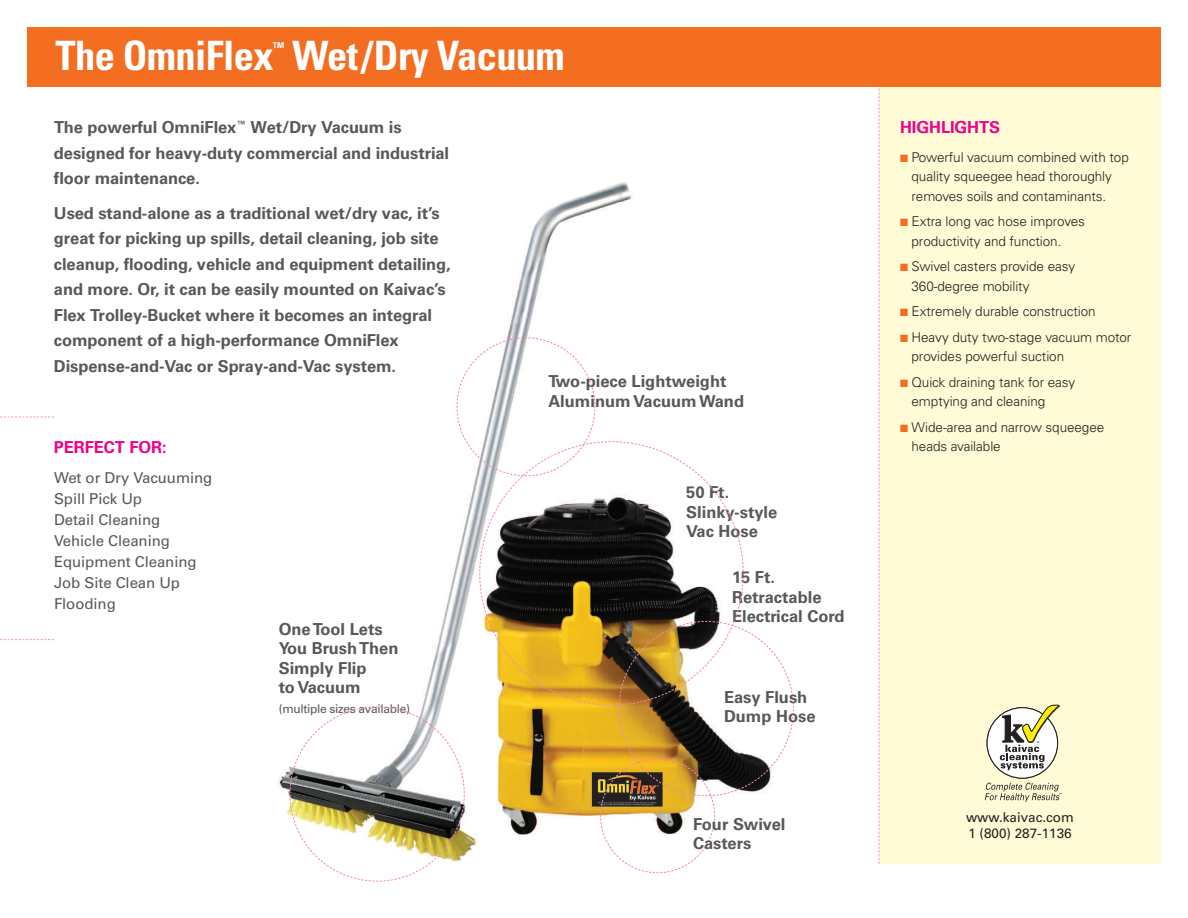
<style>
.page{position:relative;width:1188px;height:918px;background:#fff}
.page>*{position:absolute;margin:0;border:0;box-sizing:border-box;transform-origin:0 0}
.t1{font:700 condensed 40.5px "Univers";letter-spacing:-.015em;color:#fff}
.t2{font:700 16.5px/19.5px "Univers";letter-spacing:-.005em;color:#57585a}
.t3{font:700 16.5px "Univers";letter-spacing:-.005em;color:#ed028c}
.t4{font:15px/21px "Univers";letter-spacing:-.005em;color:#57585a}
.t5{font:300 13.5px/19.5px "Univers";letter-spacing:-.005em;color:#231f20}
.t6{font:13.5px/16.2px "Univers";color:#231f20}
.t7{font:700 condensed 13.5px "Univers";color:#fff}
.t8{font:12px "Univers";letter-spacing:-.025em;color:#57585a}
.s1{color:#f36e21}
</style>
<div class="page">
<div style="left:879px;top:71px;width:282px;height:793px;background:#fffbd6"></div>
<svg style="left:879px;top:88px;width:1px;height:776px"></svg>
<img style="left:277px;top:182px;width:357px;height:675px">
<div style="left:27px;top:27px;width:1134px;height:60px;background:#f36e21"></div>
<svg style="left:479px;top:441px;width:265px;height:265px"></svg>
<svg style="left:600px;top:621px;width:194px;height:253px"></svg>
<svg style="left:456px;top:337px;width:140px;height:140px"></svg>
<svg style="left:0;top:417px;width:54px;height:1px"></svg>
<svg style="left:0;top:639px;width:54px;height:1px"></svg>
<img style="left:289px;top:706px;width:176px;height:176px">
<svg style="left:985px;top:783px;width:77px;height:19px"></svg>
<div style="left:987px;top:708px;width:71px;height:70px;background:#fff;border-radius:50%"></div>
<svg style="left:1000px;top:705px;width:60px;height:65px"></svg>
<h1 class="t1" style="left:55px;top:40px;width:220px">The OmniFlex</h1>
<p class="t7" style="left:273px;top:42px;width:13px">™</p>
<h1 class="t1" style="left:293px;top:40px;width:274px">Wet/Dry Vacuum</h1>
<p class="t2" style="left:54px;top:116px;width:397px;line-height:25.5px">The powerful OmniFlex<sup>™</sup> Wet/Dry Vacuum is designed for heavy-duty commercial and industrial floor maintenance.</p>
<p class="t2" style="left:54px;top:202px;width:398px;line-height:25.5px">Used stand-alone as a traditional wet/dry vac, it’s great for picking up spills, detail cleaning, job site cleanup, flooding, vehicle and equipment detailing, and more. Or, it can be easily mounted on Kaivac’s Flex Trolley-Bucket where it becomes an integral component of a high-performance OmniFlex Dispense-and-Vac or Spray-and-Vac system.</p>
<p class="t3" style="left:54px;top:441px;width:114px">PERFECT FOR:</p>
<p class="t4" style="left:54px;top:468px;width:160px">Wet or Dry Vacuuming<br>Spill Pick Up<br>Detail Cleaning<br>Vehicle Cleaning<br>Equipment Cleaning<br>Job Site Clean Up<br>Flooding</p>
<p class="t2" style="left:279px;top:621px;width:121px">OneTool Lets<br>You BrushThen<br>Simply Flip<br>to Vacuum</p>
<p class="t8" style="left:279px;top:704px;width:133px">(multiple sizes available)</p>
<p class="t2" style="left:548px;top:373px;width:197px">Two-piece Lightweight<br>AluminumVacuumWand</p>
<p class="t2" style="left:686px;top:484px;width:93px">50 Ft.<br>Slinky-style<br>Vac Hose</p>
<p class="t2" style="left:732px;top:569px;width:114px">15 Ft.<br>Retractable<br>Electrical Cord</p>
<p class="t2" style="left:724px;top:688px;width:93px">Easy Flush<br>Dump Hose</p>
<p class="t3" style="left:900px;top:122px;width:102px">HIGHLIGHTS</p>
<p class="t5" style="left:912px;top:149px;width:219px;text-indent:-11px"><span class="s1">■</span> Powerful vacuum combined with top quality squeegee head thoroughly removes soils and contaminants.</p>
<p class="t5" style="left:912px;top:213px;width:175px;text-indent:-11px"><span class="s1">■</span> Extra long vac hose improves productivity and function.</p>
<p class="t5" style="left:912px;top:258px;width:165px;text-indent:-11px"><span class="s1">■</span> Swivel casters provide easy<br>360-degree mobility</p>
<p class="t5" style="left:900px;top:303px;width:197px"><span class="s1">■</span> Extremely durable construction</p>
<p class="t5" style="left:912px;top:329px;width:221px;text-indent:-11px"><span class="s1">■</span> Heavy duty two-stage vacuum motor provides powerful suction</p>
<p class="t5" style="left:912px;top:374px;width:165px;text-indent:-11px"><span class="s1">■</span> Quick draining tank for easy emptying and cleaning</p>
<p class="t5" style="left:912px;top:419px;width:194px;text-indent:-11px"><span class="s1">■</span> Wide-area and narrow squeegee heads available</p>
<p class="t2" style="left:693px;top:816px;width:94px">Four Swivel<br>Casters</p>
<p class="t6" style="left:966px;top:810px;width:109px">www.kaivac.com<br>1 (800) 287-1136</p>
</div>
